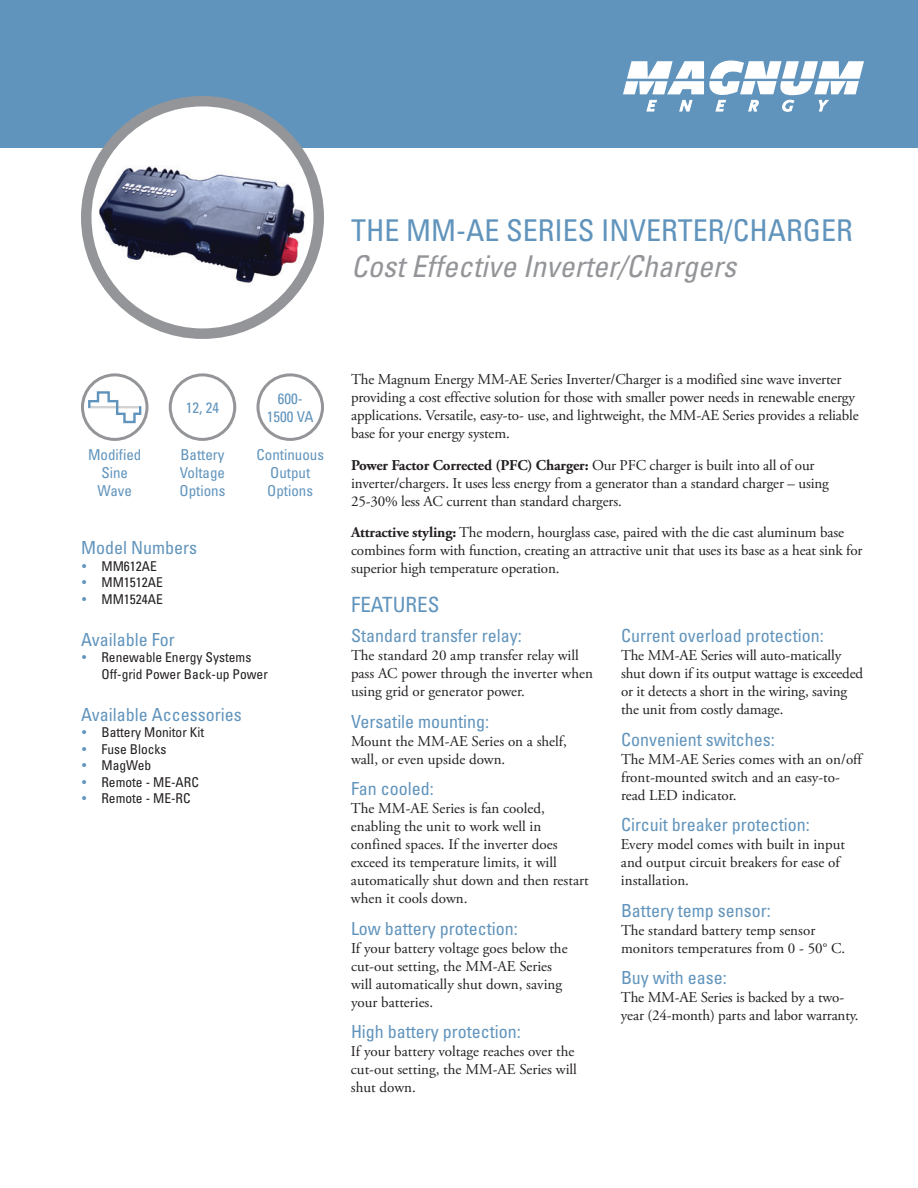
<style>
.page{position:relative;width:918px;height:1188px;background:#fff}
.page>*{position:absolute;margin:0;border:0;box-sizing:border-box;transform-origin:0 0}
.t1{font:condensed 30px "Univers";color:#6194bc}
.t2{font:italic condensed 30px "Univers";color:#939598}
.t3{font:condensed 21px "Univers";color:#6194bc}
.t4{font:condensed 18px "Univers";color:#6194bc}
.t5{font:15px/18px "Adobe Garamond Pro";letter-spacing:-.01em;color:#231f20}
.t6{font:condensed 15px/18px "Univers";color:#6194bc;text-align:center}
.t7{font:condensed 13.5px/16.5px "Univers";color:#231f20}
.s1{font-weight:700}
</style>
<div class="page">
<div style="left:0;top:0;width:918px;height:148px;background:#6194bc"></div>
<svg style="left:623px;top:60px;width:241px;height:52px"></svg>
<svg style="left:86px;top:101px;width:233px;height:233px;fill:#fff"></svg>
<img style="left:87px;top:142px;width:230px;height:164px">
<div style="left:81px;top:96px;width:243px;height:243px;border:10px solid #939598;border-radius:50%"></div>
<div style="left:169px;top:373px;width:67px;height:68px;border:3px solid #939598;border-radius:50%"></div>
<div style="left:256px;top:373px;width:68px;height:68px;border:3px solid #939598;border-radius:50%"></div>
<div style="left:81px;top:373px;width:67px;height:68px;border:3px solid #939598;border-radius:50%"></div>
<svg style="left:87px;top:390px;width:56px;height:34px"></svg>
<h1 class="t1" style="left:351px;top:211px;width:503px">THE MM-AE SERIES INVERTER/CHARGER</h1>
<h1 class="t2" style="left:351px;top:247px;width:386px">Cost Effective Inverter/Chargers</h1>
<p class="t6" style="left:186px;top:399px;width:35px">12, 24</p>
<p class="t6" style="left:88px;top:445px;width:55px">Modified<br>Sine<br>Wave</p>
<p class="t6" style="left:180px;top:445px;width:47px;text-align:justify">Battery Voltage Options</p>
<p class="t6" style="left:267px;top:390px;width:48px">600-<br>1500 VA</p>
<p class="t6" style="left:257px;top:445px;width:69px">Continuous<br>Output<br>Options</p>
<p class="t4" style="left:81px;top:537px;width:117px">Model Numbers</p>
<p class="t7" style="left:101px;top:558px;width:63px">MM612AE<br>MM1512AE<br>MM1524AE</p>
<p class="t4" style="left:81px;top:628px;width:95px">Available For</p>
<p class="t7" style="left:101px;top:649px;width:168px">Renewable Energy Systems<br>Off-grid Power Back-up Power</p>
<p class="t4" style="left:81px;top:703px;width:162px">Available Accessories</p>
<p class="t7" style="left:101px;top:724px;width:104px">Battery Monitor Kit<br>Fuse Blocks<br>MagWeb<br>Remote - ME-ARC<br>Remote - ME-RC</p>
<p class="t5" style="left:351px;top:371px;width:509px">The Magnum Energy MM-AE Series Inverter/Charger is a modified sine wave inverter providing a cost effective solution for those with smaller power needs in renewable energy applications. Versatile, easy-to- use, and lightweight, the MM-AE Series provides a reliable base for your energy system.</p>
<p class="t5" style="left:351px;top:457px;width:479px"><span class="s1">Power Factor Corrected (PFC) Charger:</span> Our PFC charger is built into all of our inverter/chargers. It uses less energy from a generator than a standard charger – using<br>25-30% less AC current than standard chargers.</p>
<p class="t5" style="left:351px;top:524px;width:513px"><span class="s1">Attractive styling:</span> The modern, hourglass case, paired with the die cast aluminum base combines form with function, creating an attractive unit that uses its base as a heat sink for superior high temperature operation.</p>
<h2 class="t3" style="left:351px;top:591px;width:90px">FEATURES</h2>
<p class="t4" style="left:351px;top:624px;width:172px">Standard transfer relay:</p>
<p class="t5" style="left:351px;top:647px;width:243px">The standard 20 amp transfer relay will pass AC power through the inverter when using grid or generator power.</p>
<p class="t4" style="left:351px;top:710px;width:140px">Versatile mounting:</p>
<p class="t5" style="left:351px;top:732px;width:217px">Mount the MM-AE Series on a shelf, wall, or even upside down.</p>
<p class="t4" style="left:351px;top:777px;width:84px">Fan cooled:</p>
<p class="t5" style="left:351px;top:800px;width:239px">The MM-AE Series is fan cooled, enabling the unit to work well in confined spaces. If the inverter does exceed its temperature limits, it will automatically shut down and then restart when it cools down.</p>
<p class="t4" style="left:351px;top:917px;width:168px">Low battery protection:</p>
<p class="t5" style="left:351px;top:939px;width:218px">If your battery voltage goes below the cut-out setting, the MM-AE Series will automatically shut down, saving your batteries.</p>
<p class="t4" style="left:351px;top:1020px;width:171px">High battery protection:</p>
<p class="t5" style="left:351px;top:1043px;width:227px">If your battery voltage reaches over the cut-out setting, the MM-AE Series will shut down.</p>
<p class="t4" style="left:621px;top:624px;width:204px">Current overload protection:</p>
<p class="t5" style="left:621px;top:647px;width:244px">The MM-AE Series will auto-matically shut down if its output wattage is exceeded or it detects a short in the wiring, saving the unit from costly damage.</p>
<p class="t4" style="left:621px;top:728px;width:155px">Convenient switches:</p>
<p class="t5" style="left:621px;top:750px;width:243px">The MM-AE Series comes with an on/off front-mounted switch and an easy-to&shy;read LED indicator.</p>
<p class="t4" style="left:621px;top:813px;width:190px">Circuit breaker protection:</p>
<p class="t5" style="left:621px;top:836px;width:225px">Every model comes with built in input and output circuit breakers for ease of installation.</p>
<p class="t4" style="left:621px;top:899px;width:151px">Battery temp sensor:</p>
<p class="t5" style="left:621px;top:921px;width:226px">The standard battery temp sensor monitors temperatures from 0 - 50° C.</p>
<p class="t4" style="left:621px;top:966px;width:107px">Buy with ease:</p>
<p class="t5" style="left:621px;top:989px;width:239px">The MM-AE Series is backed by a two&shy;year (24-month) parts and labor warranty.</p>
</div>
